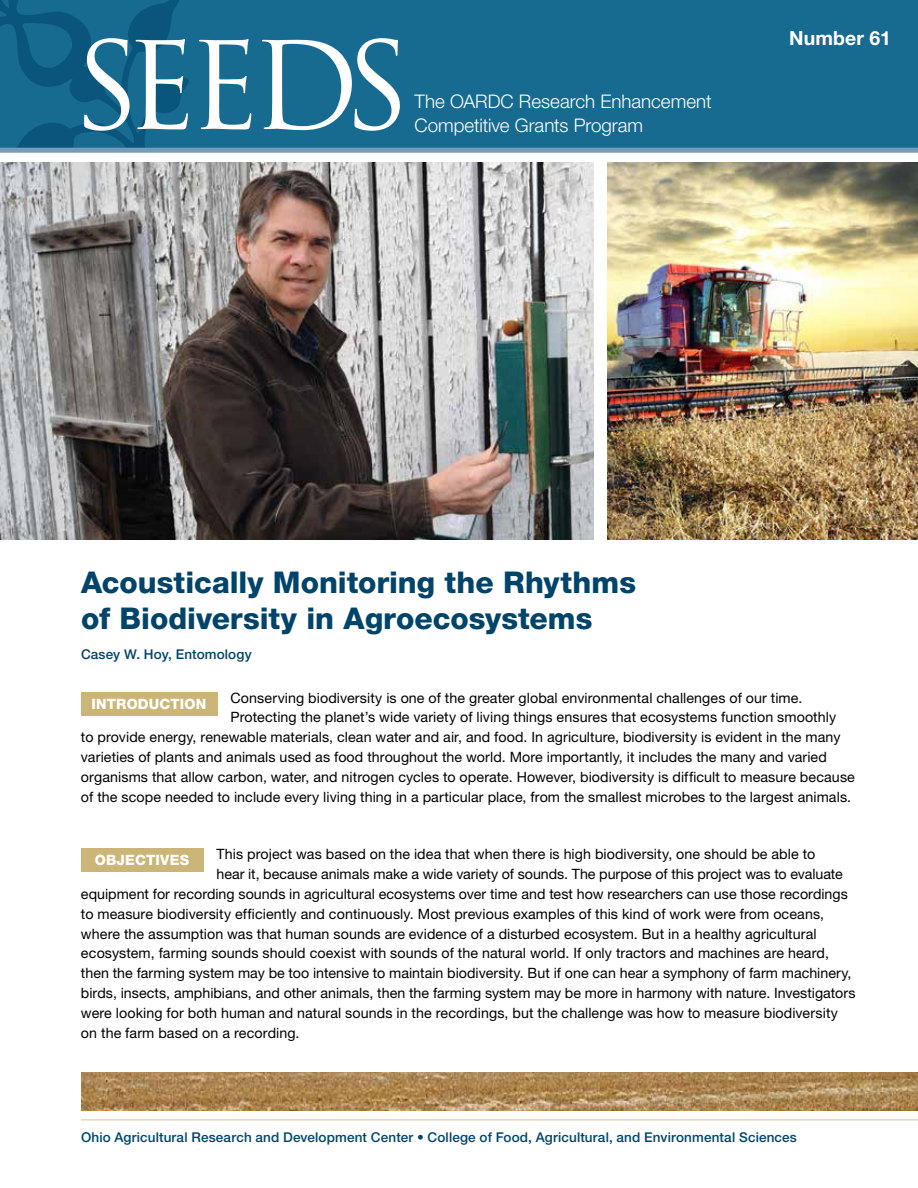
<style>
.page{position:relative;width:918px;height:1188px;background:#fff}
.page>*{position:absolute;margin:0;border:0;box-sizing:border-box;transform-origin:0 0}
.t1{font:800 30px/36px "Helvetica Neue LT Std";color:#00446a}
.t2{font:700 19.5px "Helvetica Neue LT Std";letter-spacing:.005em;color:#fff}
.t3{font:300 18.75px/24px "Helvetica Neue LT Std";color:#fff}
.t4{font:14.25px "Helvetica Neue LT Std";letter-spacing:.005em;color:#000}
.t5{font:800 14.25px "Helvetica Neue LT Std";letter-spacing:.015em;color:#fff}
.t6{font:500 13.5px "Helvetica Neue LT Std";letter-spacing:.01em;color:#00446a}
</style>
<div class="page">
<div style="left:0;top:0;width:918px;height:149px;background:#176b90"></div>
<div style="left:0;top:148px;width:918px;height:5px;background:#749dbb"></div>
<hr style="left:81px;top:1119px;width:837px;height:1px;background:#dfd0a6">
<svg style="left:199px;top:39px;width:52px;height:90px"></svg>
<svg style="left:262px;top:38px;width:138px;height:93px"></svg>
<svg style="left:0;top:0;width:189px;height:148px"></svg>
<img style="left:0;top:162px;width:594px;height:378px">
<img style="left:608px;top:162px;width:310px;height:378px">
<div style="left:81px;top:692px;width:136px;height:24px;background:#cbb677"></div>
<img style="left:81px;top:1072px;width:837px;height:38px">
<div style="left:81px;top:848px;width:122px;height:24px;background:#cbb677"></div>
<h3 class="t3" style="left:415px;top:89px;width:299px">The OARDC Research Enhancement<br>Competitive Grants Program</h3>
<h2 class="t2" style="left:789px;top:26px;width:103px">Number 61</h2>
<h1 class="t1" style="left:81px;top:565px;width:557px">Acoustically Monitoring the Rhythms of Biodiversity in Agroecosystems</h1>
<p class="t6" style="left:81px;top:646px;width:172px">Casey W. Hoy, Entomology</p>
<p class="t4" style="left:231px;top:689px;width:573px">Conserving biodiversity is one of the greater global environmental challenges of our time.</p>
<p class="t4" style="left:231px;top:709px;width:607px">Protecting the planet’s wide variety of living things ensures that ecosystems function smoothly</p>
<p class="t4" style="left:81px;top:729px;width:761px">to provide energy, renewable materials, clean water and air, and food. In agriculture, biodiversity is evident in the many</p>
<p class="t4" style="left:81px;top:749px;width:747px">varieties of plants and animals used as food throughout the world. More importantly, it includes the many and varied</p>
<p class="t4" style="left:81px;top:769px;width:775px">organisms that allow carbon, water, and nitrogen cycles to operate. However, biodiversity is difficult to measure because</p>
<p class="t4" style="left:81px;top:788px;width:772px">of the scope needed to include every living thing in a particular place, from the smallest microbes to the largest animals.</p>
<p class="t5" style="left:92px;top:696px;width:116px">Introduction</p>
<p class="t4" style="left:217px;top:845px;width:600px">This project was based on the idea that when there is high biodiversity, one should be able to</p>
<p class="t4" style="left:217px;top:865px;width:628px">hear it, because animals make a wide variety of sounds. The purpose of this project was to evaluate</p>
<p class="t4" style="left:81px;top:885px;width:768px">equipment for recording sounds in agricultural ecosystems over time and test how researchers can use those recordings</p>
<p class="t4" style="left:81px;top:905px;width:745px">to measure biodiversity efficiently and continuously. Most previous examples of this kind of work were from oceans,</p>
<p class="t4" style="left:81px;top:925px;width:737px">where the assumption was that human sounds are evidence of a disturbed ecosystem. But in a healthy agricultural</p>
<p class="t4" style="left:81px;top:945px;width:749px">ecosystem, farming sounds should coexist with sounds of the natural world. If only tractors and machines are heard,</p>
<p class="t4" style="left:81px;top:965px;width:772px">then the farming system may be too intensive to maintain biodiversity. But if one can hear a symphony of farm machinery,</p>
<p class="t4" style="left:81px;top:985px;width:776px">birds, insects, amphibians, and other animals, then the farming system may be more in harmony with nature. Investigators</p>
<p class="t4" style="left:81px;top:1005px;width:758px">were looking for both human and natural sounds in the recordings, but the challenge was how to measure biodiversity</p>
<p class="t4" style="left:81px;top:1024px;width:220px">on the farm based on a recording.</p>
<p class="t5" style="left:95px;top:852px;width:96px">OBJECTIVES</p>
<p class="t6" style="left:81px;top:1129px;width:718px">Ohio Agricultural Research and Development Center • College of Food, Agricultural, and Environmental Sciences</p>
</div>
